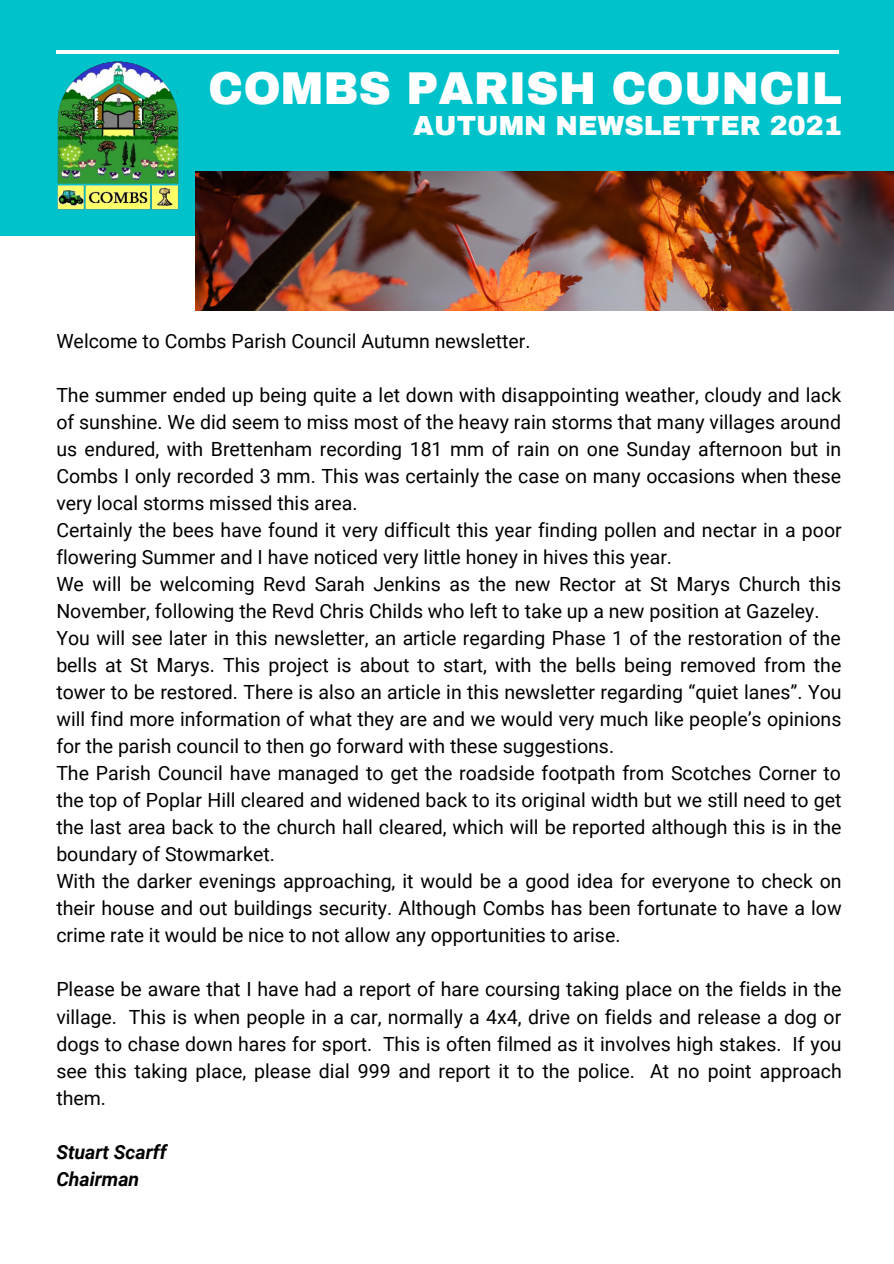
<style>
.page{position:relative;width:894px;height:1264px;background:#fff}
.page>*{position:absolute;margin:0;border:0;box-sizing:border-box;transform-origin:0 0}
.t1{font:900 45px "Archivo";color:#fff}
.t2{font:900 27px "Archivo";color:#fff}
.t3{font:19.5px/27px "Roboto";color:#000;text-align:justify}
.t4{font:italic 700 19.5px "Roboto";color:#000}
</style>
<div class="page">
<div style="left:0;top:0;width:893px;height:236px;background:#00c2cb"></div>
<hr style="left:56px;top:50px;width:781px;height:4px;background:#fff">
<img style="left:57px;top:61px;width:122px;height:149px">
<img style="left:195px;top:171px;width:698px;height:140px">
<p class="t1" style="left:208px;top:65px;width:634px">COMBS PARISH COUNCIL</p>
<p class="t2" style="left:413px;top:111px;width:430px">AUTUMN NEWSLETTER 2021</p>
<p class="t3" style="left:56px;top:327px;width:475px">Welcome to Combs Parish Council Autumn newsletter.</p>
<p class="t3" style="left:56px;top:381px;width:786px">The summer ended up being quite a let down with disappointing weather, cloudy and lack of sunshine. We did seem to miss most of the heavy rain storms that many villages around us endured, with Brettenham recording 181 mm of rain on one Sunday afternoon but in Combs I only recorded 3 mm. This was certainly the case on many occasions when these very local storms missed this area.</p>
<p class="t3" style="left:56px;top:516px;width:786px">Certainly the bees have found it very difficult this year finding pollen and nectar in a poor flowering Summer and I have noticed very little honey in hives this year.</p>
<p class="t3" style="left:56px;top:570px;width:786px">We will be welcoming Revd Sarah Jenkins as the new Rector at St Marys Church this<br>November, following the Revd Chris Childs who left to take up a new position at Gazeley.</p>
<p class="t3" style="left:56px;top:625px;width:786px">You will see later in this newsletter, an article regarding Phase 1 of the restoration of the bells at St Marys. This project is about to start, with the bells being removed from the tower to be restored. There is also an article in this newsletter regarding “quiet lanes”. You will find more information of what they are and we would very much like people’s opinions for the parish council to then go forward with these suggestions.</p>
<p class="t3" style="left:56px;top:760px;width:786px">The Parish Council have managed to get the roadside footpath from Scotches Corner to the top of Poplar Hill cleared and widened back to its original width but we still need to get the last area back to the church hall cleared, which will be reported although this is in the boundary of Stowmarket.</p>
<p class="t3" style="left:56px;top:868px;width:786px">With the darker evenings approaching, it would be a good idea for everyone to check on their house and out buildings security. Although Combs has been fortunate to have a low crime rate it would be nice to not allow any opportunities to arise.</p>
<p class="t3" style="left:56px;top:976px;width:786px">Please be aware that I have had a report of hare coursing taking place on the fields in the village. This is when people in a car, normally a 4x4, drive on fields and release a dog or dogs to chase down hares for sport. This is often filmed as it involves high stakes. If you see this taking place, please dial 999 and report it to the police. At no point approach them.</p>
<p class="t4" style="left:56px;top:1140px;width:112px">Stuart Scarff</p>
<p class="t4" style="left:56px;top:1167px;width:84px">Chairman</p>
</div>
